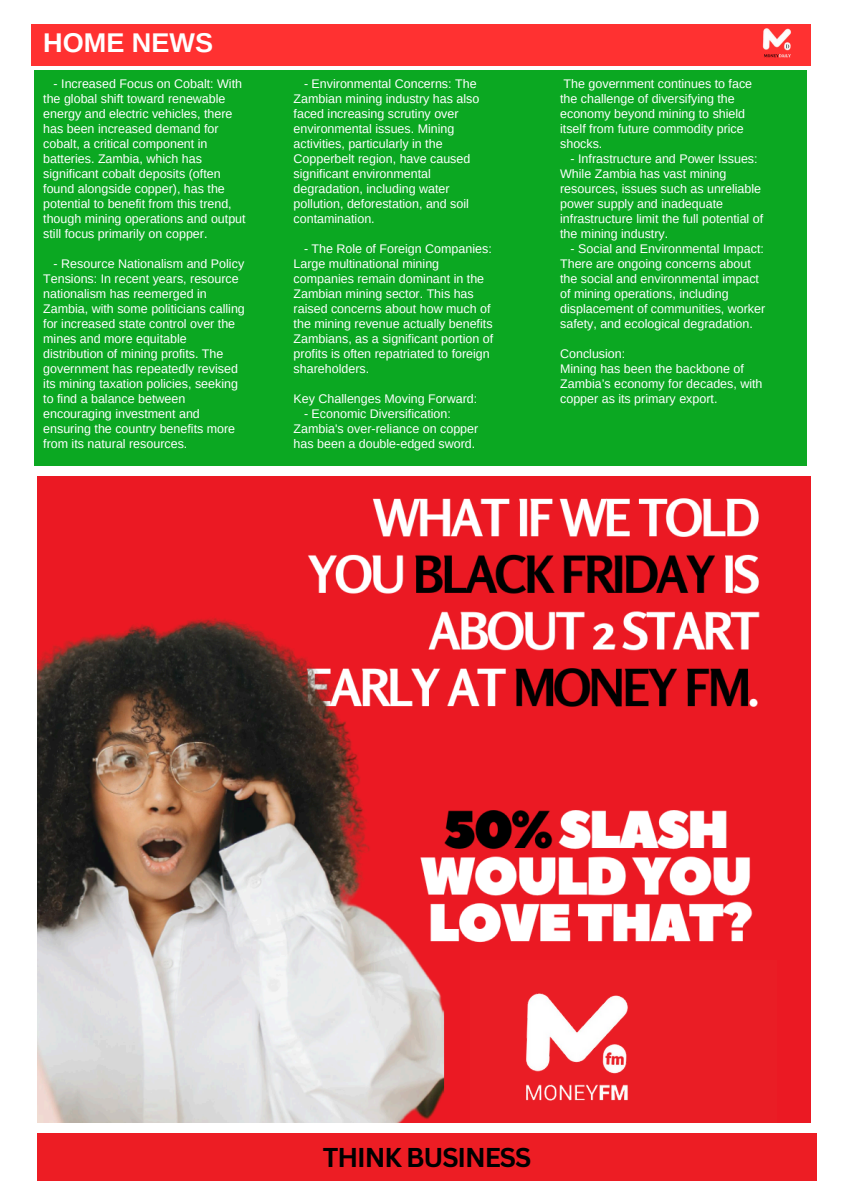
<style>
.page{position:relative;width:842px;height:1191px;background:#fff}
.page>*{position:absolute;margin:0;border:0;box-sizing:border-box;transform-origin:0 0}
.t1{font:700 27.1px "Arimo";color:#fff}
.t2{font:700 26.5px "Canva Sans";letter-spacing:-.04em;color:#000}
.t3{font:12.5px/15px "Arimo";color:#fff}
</style>
<div class="page">
<div style="left:38px;top:1133px;width:779px;height:47px;background:#ed1d24"></div>
<div style="left:31px;top:25px;width:779px;height:41px;background:#ff3131"></div>
<img style="left:753px;top:24px;width:47px;height:34px">
<div style="left:35px;top:70px;width:772px;height:396px;background:#0ba822"></div>
<img style="left:38px;top:476px;width:772px;height:646px">
<div style="left:471px;top:960px;width:306px;height:162px;background:#ea1d25"></div>
<img style="left:491px;top:993px;width:172px;height:130px">
<p class="t1" style="left:43px;top:27px;width:171px">HOME NEWS</p>
<p class="t3" style="left:43px;top:76px;width:204px;text-indent:10px">- Increased Focus on Cobalt: With the global shift toward renewable energy and electric vehicles, there has been increased demand for cobalt, a critical component in batteries. Zambia, which has significant cobalt deposits (often found alongside copper), has the potential to benefit from this trend, though mining operations and output still focus primarily on copper.</p>
<p class="t3" style="left:43px;top:256px;width:203px;text-indent:10px">- Resource Nationalism and Policy<br>Tensions: In recent years, resource nationalism has reemerged in<br>Zambia, with some politicians calling for increased state control over the mines and more equitable distribution of mining profits. The government has repeatedly revised its mining taxation policies, seeking to find a balance between encouraging investment and ensuring the country benefits more from its natural resources.</p>
<p class="t3" style="left:294px;top:76px;width:187px;text-indent:10px">- Environmental Concerns: The<br>Zambian mining industry has also faced increasing scrutiny over environmental issues. Mining activities, particularly in the<br>Copperbelt region, have caused significant environmental degradation, including water pollution, deforestation, and soil contamination.</p>
<p class="t3" style="left:294px;top:241px;width:201px;text-indent:10px">- The Role of Foreign Companies:<br>Large multinational mining companies remain dominant in the<br>Zambian mining sector. This has raised concerns about how much of the mining revenue actually benefits<br>Zambians, as a significant portion of profits is often repatriated to foreign shareholders.</p>
<p class="t3" style="left:294px;top:391px;width:185px">Key Challenges Moving Forward:</p>
<p class="t3" style="left:294px;top:406px;width:186px;text-indent:10px">- Economic Diversification:<br>Zambia's over-reliance on copper has been a double-edged sword.</p>
<p class="t3" style="left:560px;top:76px;width:194px">The government continues to face the challenge of diversifying the economy beyond mining to shield itself from future commodity price shocks.</p>
<p class="t3" style="left:560px;top:151px;width:205px;text-indent:10px">- Infrastructure and Power Issues:<br>While Zambia has vast mining resources, issues such as unreliable power supply and inadequate infrastructure limit the full potential of the mining industry.</p>
<p class="t3" style="left:560px;top:241px;width:207px;text-indent:10px">- Social and Environmental Impact:<br>There are ongoing concerns about the social and environmental impact of mining operations, including displacement of communities, worker safety, and ecological degradation.</p>
<p class="t3" style="left:560px;top:346px;width:67px">Conclusion:</p>
<h1 class="t3" style="left:560px;top:361px;width:204px">Mining has been the backbone of<br>Zambia’s economy for decades, with copper as its primary export.</h1>
<p class="t2" style="left:323px;top:1138px;width:210px">THINK BUSINESS</p>
</div>
